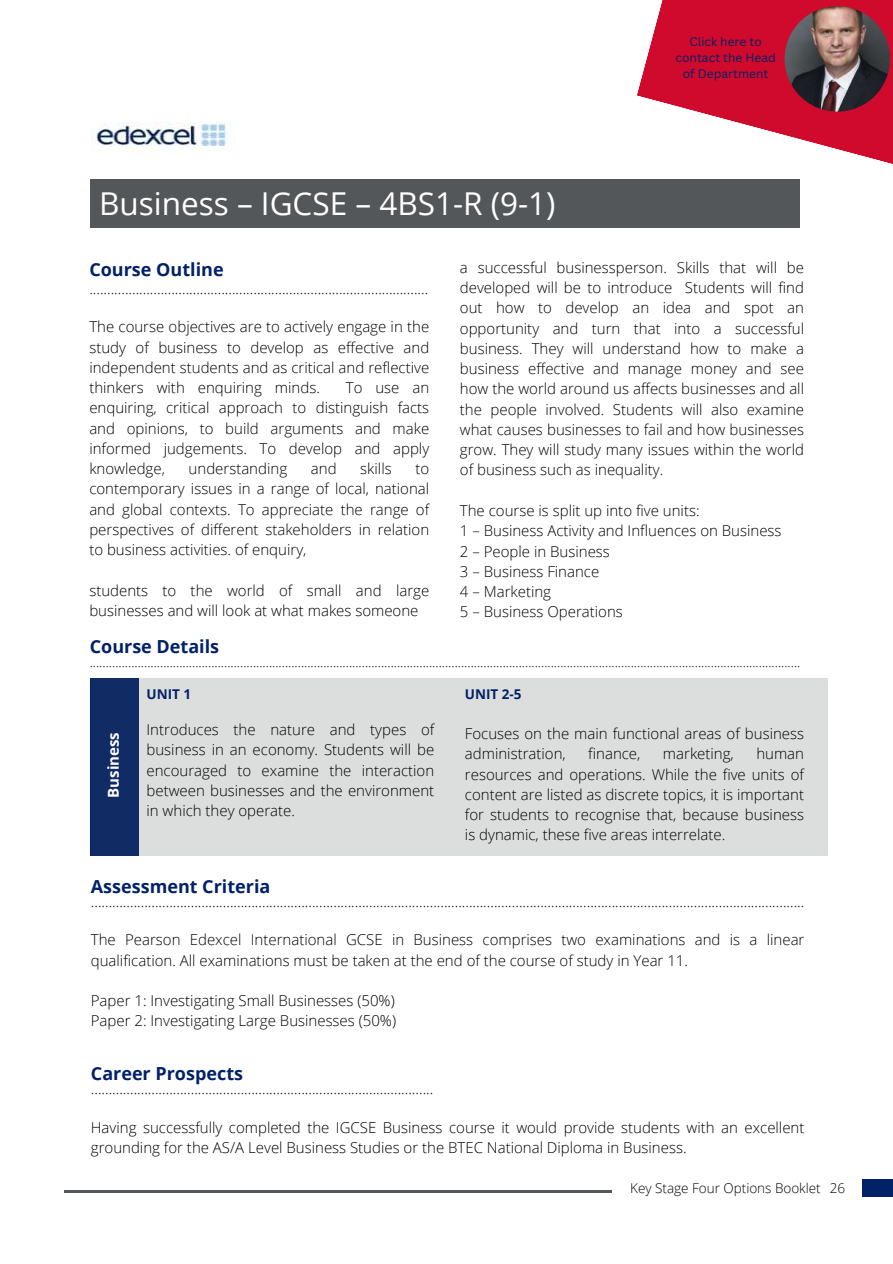
<style>
.page{position:relative;width:893px;height:1264px;background:#fff}
.page>*{position:absolute;margin:0;border:0;box-sizing:border-box;transform-origin:0 0}
.t1{font:31.5px "Open Sans";color:#fff}
.t2{font:700 18px "Open Sans";color:#012168}
.t3{font:300 15px/20.2px "Open Sans";color:#000;text-align:justify}
.t4{font:700 15px "Open Sans";color:#fff}
.t5{font:300 13.5px "Open Sans";color:#000}
.t6{font:700 13.5px "Open Sans";color:#012168}
.t7{font:12px/16px "Canva Sans";color:#012168;text-align:center}
</style>
<div class="page">
<div style="left:90px;top:678px;width:49px;height:178px;background:#012168"></div>
<svg style="left:637px;top:0;width:255px;height:223px;fill:#cf0a2c"></svg>
<div style="left:90px;top:179px;width:709px;height:48px;background:#545759"></div>
<svg style="left:91px;top:678px;width:736px;height:178px;background:#cacdd2"></svg>
<hr style="left:65px;top:1190px;width:546px;height:2px;background:#545759">
<div style="left:862px;top:1179px;width:30px;height:17px;background:#012168"></div>
<img style="left:92px;top:122px;width:140px;height:31px">
<img style="left:782px;top:4px;width:110px;height:110px">
<h1 class="t1" style="left:99px;top:181px;width:458px">Business – IGCSE – 4BS1-R (9-1)</h1>
<p class="t7" style="left:675px;top:33px;width:102px">Click here to contact the Head of Department</p>
<p class="t2" style="left:89px;top:257px;width:136px">Course Outline</p>
<p class="t3" style="left:89px;top:278px;width:340px">...............................................................................................</p>
<p class="t3" style="left:89px;top:316px;width:341px">The course objectives are to actively engage in the study of business to develop as effective and independent students and as critical and reflective thinkers with enquiring minds.</p>
<p class="t3" style="left:89px;top:377px;width:341px;text-indent:256px">To use an enquiring, critical approach to distinguish facts and opinions, to build arguments and make informed judgements. To develop and apply knowledge,</p>
<p class="t3" style="left:189px;top:458px;width:100px">understanding</p>
<p class="t3" style="left:311px;top:458px;width:27px">and</p>
<p class="t3" style="left:360px;top:458px;width:33px">skills</p>
<p class="t3" style="left:89px;top:458px;width:341px;text-indent:326px">to contemporary issues in a range of local, national and global contexts. To appreciate the range of perspectives of different stakeholders in relation to business activities. of enquiry,</p>
<p class="t3" style="left:89px;top:579px;width:341px">students to the world of small and large businesses and will look at what makes someone</p>
<p class="t3" style="left:460px;top:257px;width:345px">a successful businessperson. Skills that will be developed will be to introduce Students will find out how to develop an idea and spot an opportunity and turn that into a successful business. They will understand how to make a business effective and manage money and see how the world around us affects businesses and all the people involved. Students will also examine what causes businesses to fail and how businesses grow. They will study many issues within the world of business such as inequality.</p>
<p class="t3" style="left:460px;top:500px;width:323px;text-align:left">The course is split up into five units:<br>1 – Business Activity and Influences on Business<br>2 – People in Business<br>3 – Business Finance<br>4 – Marketing<br>5 – Business Operations</p>
<p class="t2" style="left:90px;top:634px;width:131px">Course Details</p>
<p class="t5" style="left:90px;top:652px;width:712px">..............................................................................................................................................................................................................................</p>
<p class="t4" style="left:103px;top:797px;width:67px;rotate:-90deg">Business</p>
<p class="t6" style="left:146px;top:684px;width:46px">UNIT 1</p>
<p class="t3" style="left:146px;top:719px;width:289px">Introduces the nature and types of business in an economy. Students will be encouraged to examine the interaction between businesses and the environment in which they operate.</p>
<p class="t6" style="left:465px;top:684px;width:58px">UNIT 2-5</p>
<p class="t3" style="left:465px;top:723px;width:340px">Focuses on the main functional areas of business administration,</p>
<p class="t3" style="left:588px;top:743px;width:54px">finance,</p>
<p class="t3" style="left:663px;top:743px;width:72px">marketing,</p>
<p class="t3" style="left:465px;top:743px;width:340px;text-indent:291px">human resources and operations. While the five units of content are listed as discrete topics, it is important for students to recognise that, because business is dynamic, these five areas interrelate.</p>
<p class="t2" style="left:91px;top:873px;width:181px">Assessment Criteria</p>
<p class="t3" style="left:91px;top:891px;width:715px">........................................................................................................................................................................................................</p>
<p class="t3" style="left:91px;top:929px;width:715px">The Pearson Edexcel International GCSE in Business comprises two examinations and is a linear qualification. All examinations must be taken at the end of the course of study in Year 11.</p>
<p class="t3" style="left:91px;top:990px;width:307px">Paper 1: Investigating Small Businesses (50%)<br>Paper 2: Investigating Large Businesses (50%)</p>
<p class="t2" style="left:91px;top:1060px;width:154px">Career Prospects</p>
<p class="t3" style="left:91px;top:1078px;width:344px">................................................................................................</p>
<p class="t3" style="left:91px;top:1116px;width:715px">Having successfully completed the IGCSE Business course it would provide students with an excellent grounding for the AS/A Level Business Studies or the BTEC National Diploma in Business.</p>
<p class="t5" style="left:630px;top:1178px;width:216px">Key Stage Four Options Booklet 26</p>
</div>
